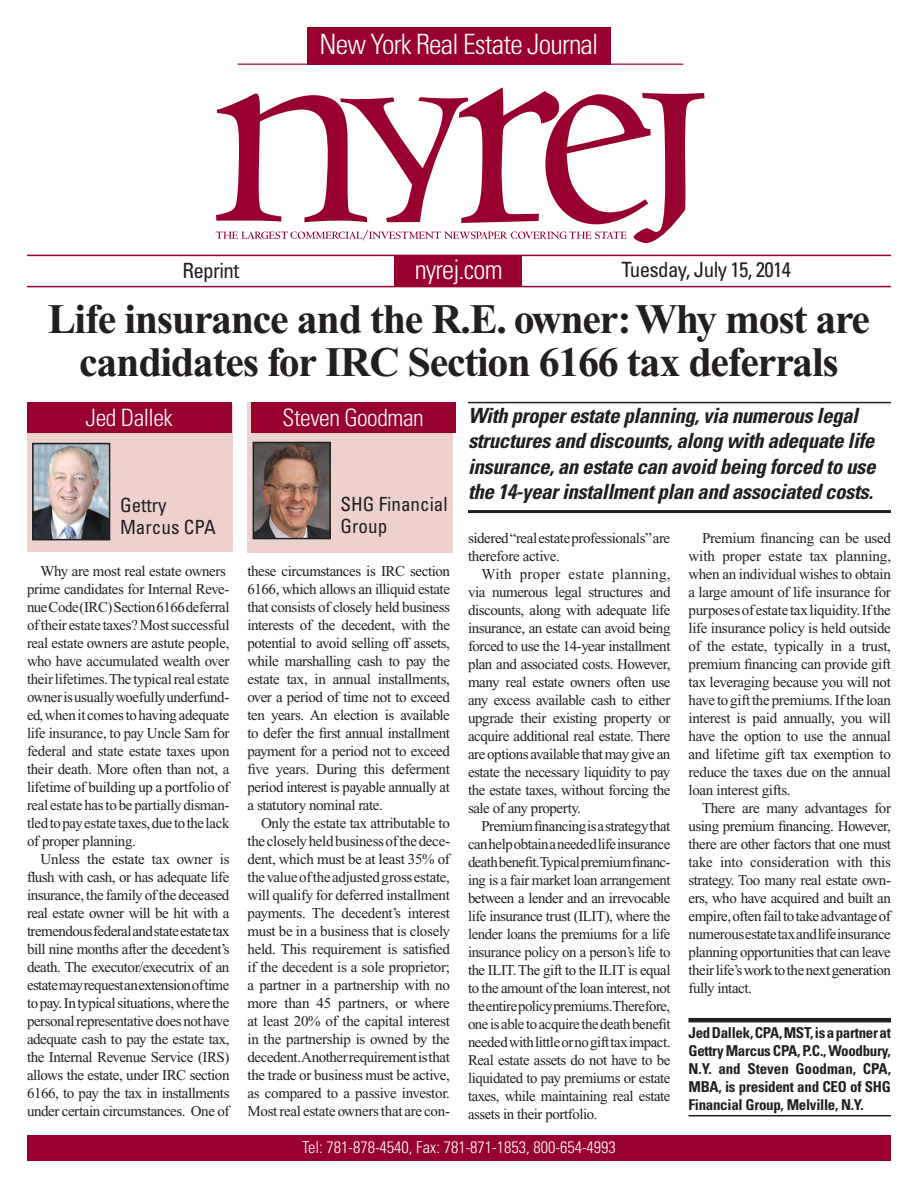
<style>
.page{position:relative;width:918px;height:1188px;background:#fff}
.page>*{position:absolute;margin:0;border:0;box-sizing:border-box;transform-origin:0 0}
._36_Times_Bold{font:700 42px/43.5px "Times New Roman";letter-spacing:-.03em;color:#231f20;text-align:center}
.universe_head{font:300 condensed 28.05px "Univers";letter-spacing:-.03em;color:#fff}
.universe_head-2{font:300 condensed 27px "Univers";letter-spacing:-.03em;color:#fff}
.Box_Head{font:300 condensed 23.85px "Univers";letter-spacing:-.02em;color:#fff}
.Pull_Quote{font:italic 700 condensed 21px/25.5px "Univers";letter-spacing:-.02em;color:#231f20}
.universe_head-3{font:condensed 21px "Univers";letter-spacing:-.03em;color:#231f20}
.t1{font:condensed 19.5px/22.5px "Univers";color:#231f20}
.t2{font:300 condensed 16.5px "Univers";color:#fff}
.Body_Copy{font:15px/18px "Times New Roman";letter-spacing:-.02em;color:#231f20;text-align:justify}
.Byline_Name{font:700 condensed 15px/18px "Univers";letter-spacing:-.02em;color:#231f20;text-align:justify}
</style>
<div class="page">
<div style="left:27px;top:1135px;width:864px;height:26px;background:#98012d"></div>
<hr style="left:27px;top:255px;width:864px;height:1px;background:#98012d">
<hr style="left:27px;top:286px;width:864px;height:1px;background:#98012d">
<div style="left:394px;top:255px;width:128px;height:31px;background:#98012d"></div>
<hr style="left:238px;top:64px;width:445px;height:1px;background:#98012d">
<div style="left:307px;top:27px;width:304px;height:37px;background:#98012d"></div>
<svg style="left:216px;top:87px;width:489px;height:156px"></svg>
<div style="left:27px;top:405px;width:205px;height:147px;background:#edd1cd"></div>
<div style="left:27px;top:403px;width:205px;height:30px;background:#98012d"></div>
<img style="left:35px;top:446px;width:72px;height:91px">
<div style="left:32px;top:443px;width:78px;height:97px;border:2px solid #231f20"></div>
<div style="left:248px;top:402px;width:205px;height:151px;background:#edd1cd"></div>
<div style="left:251px;top:402px;width:205px;height:31px;background:#98012d"></div>
<img style="left:256px;top:445px;width:72px;height:91px">
<div style="left:253px;top:442px;width:78px;height:97px;border:2px solid #231f20"></div>
<hr style="left:688px;top:1018px;width:203px;height:4px;background:#231f20">
<hr style="left:688px;top:1115px;width:203px;height:1px;background:#231f20">
<hr style="left:468px;top:402px;width:423px;height:1px;background:#231f20">
<hr style="left:468px;top:510px;width:423px;height:3px;background:#231f20">
<p class="universe_head" style="left:319px;top:28px;width:280px">New York Real Estate Journal</p>
<p class="universe_head-2" style="left:415px;top:253px;width:89px">nyrej.com</p>
<p class="universe_head-3" style="left:621px;top:257px;width:171px">Tuesday, July 15, 2014</p>
<p class="universe_head-3" style="left:182px;top:257px;width:58px">Reprint</p>
<p class="_36_Times_Bold" style="left:48px;top:297px;width:824px">Life insurance and the R.E. owner: Why most are candidates for IRC Section 6166 tax deferrals</p>
<p class="Box_Head" style="left:86px;top:404px;width:89px">Jed Dallek</p>
<p class="Box_Head" style="left:283px;top:403px;width:143px">Steven Goodman</p>
<p class="t1" style="left:120px;top:493px;width:97px">Gettry<br>Marcus CPA</p>
<p class="Body_Copy" style="left:27px;top:562px;width:204px;text-align:left;text-indent:14px">Why are most real estate owners prime candidates for Internal Reve&shy;nue Code (IRC) Section 6166 deferral of their estate taxes? Most successful real estate owners are astute people, who have accumulated wealth over their lifetimes. The typical real estate owner is usually woefully underfund&shy;ed, when it comes to having adequate life insurance, to pay Uncle Sam for federal and state estate taxes upon their death. More often than not, a lifetime of building up a portfolio of real estate has to be partially disman&shy;tled to pay estate taxes, due to the lack of proper planning.</p>
<p class="Body_Copy" style="left:27px;top:850px;width:204px;text-indent:14px">Unless the estate tax owner is flush with cash, or has adequate life insurance, the family of the deceased real estate owner will be hit with a tremendous federal and state estate tax bill nine months after the decedent’s death. The executor/executrix of an estate may request an extension of time to pay. In typical situations, where the personal representative does not have adequate cash to pay the estate tax, the Internal Revenue Service (IRS) allows the estate, under IRC section 6166, to pay the tax in installments under certain circumstances. One of</p>
<p class="t1" style="left:341px;top:492px;width:109px">SHG Financial<br>Group</p>
<p class="Body_Copy" style="left:248px;top:562px;width:204px">these circumstances is IRC section 6166, which allows an illiquid estate that consists of closely held business interests of the decedent, with the potential to avoid selling off assets, while marshalling cash to pay the estate tax, in annual installments, over a period of time not to exceed ten years. An election is available to defer the first annual installment payment for a period not to exceed five years. During this deferment period interest is payable annually at a statutory nominal rate.</p>
<p class="Body_Copy" style="left:248px;top:814px;width:204px;text-indent:14px">Only the estate tax attributable to the closely held business of the dece&shy;dent, which must be at least 35% of the value of the adjusted gross estate, will qualify for deferred installment payments. The decedent’s interest must be in a business that is closely held. This requirement is satisfied if the decedent is a sole proprietor; a partner in a partnership with no more than 45 partners, or where at least 20% of the capital interest in the partnership is owned by the decedent. Another requirement is that the trade or business must be active, as compared to a passive investor.<br>Most real estate owners that are con-</p>
<p class="Pull_Quote" style="left:468px;top:402px;width:409px">With proper estate planning, via numerous legal structures and discounts, along with adequate life insurance, an estate can avoid being forced to use the 14-year installment plan and associated costs.</p>
<p class="Body_Copy" style="left:468px;top:529px;width:204px">sidered “real estate professionals” are therefore active.</p>
<p class="Body_Copy" style="left:468px;top:565px;width:204px;text-indent:14px">With proper estate planning, via numerous legal structures and discounts, along with adequate life insurance, an estate can avoid being forced to use the 14-year installment plan and associated costs. However, many real estate owners often use any excess available cash to either upgrade their existing property or acquire additional real estate. There are options available that may give an estate the necessary liquidity to pay the estate taxes, without forcing the sale of any property.</p>
<p class="Body_Copy" style="left:468px;top:817px;width:204px;text-indent:13px">Premium financing is a strategy that can help obtain a needed life insurance death benefit. Typical premium financ&shy;ing is a fair market loan arrangement between a lender and an irrevocable life insurance trust (ILIT), where the lender loans the premiums for a life insurance policy on a person’s life to the ILIT. The gift to the ILIT is equal to the amount of the loan interest, not the entire policy premiums. Therefore, one is able to acquire the death benefit needed with little or no gift tax impact.<br>Real estate assets do not have to be liquidated to pay premiums or estate taxes, while maintaining real estate assets in their portfolio.</p>
<p class="Body_Copy" style="left:688px;top:529px;width:204px;text-indent:14px">Premium financing can be used with proper estate tax planning, when an individual wishes to obtain a large amount of life insurance for purposes of estate tax liquidity. If the life insurance policy is held outside of the estate, typically in a trust, premium financing can provide gift tax leveraging because you will not have to gift the premiums. If the loan interest is paid annually, you will have the option to use the annual and lifetime gift tax exemption to reduce the taxes due on the annual loan interest gifts.</p>
<p class="Body_Copy" style="left:688px;top:799px;width:204px;text-indent:14px">There are many advantages for using premium financing. However, there are other factors that one must take into consideration with this strategy. Too many real estate own&shy;ers, who have acquired and built an empire, often fail to take advantage of numerous estate tax and life insurance planning opportunities that can leave their life’s work to the next generation fully intact.</p>
<p class="Byline_Name" style="left:688px;top:1023px;width:204px">Jed Dallek, CPA, MST, is a partner at Gettry Marcus CPA, P.C., Woodbury, N.Y. and Steven Goodman, CPA, MBA, is president and CEO of SHG Financial Group, Melville, N.Y.</p>
<p class="t2" style="left:302px;top:1137px;width:315px">Tel: 781-878-4540, Fax: 781-871-1853, 800-654-4993</p>
</div>
